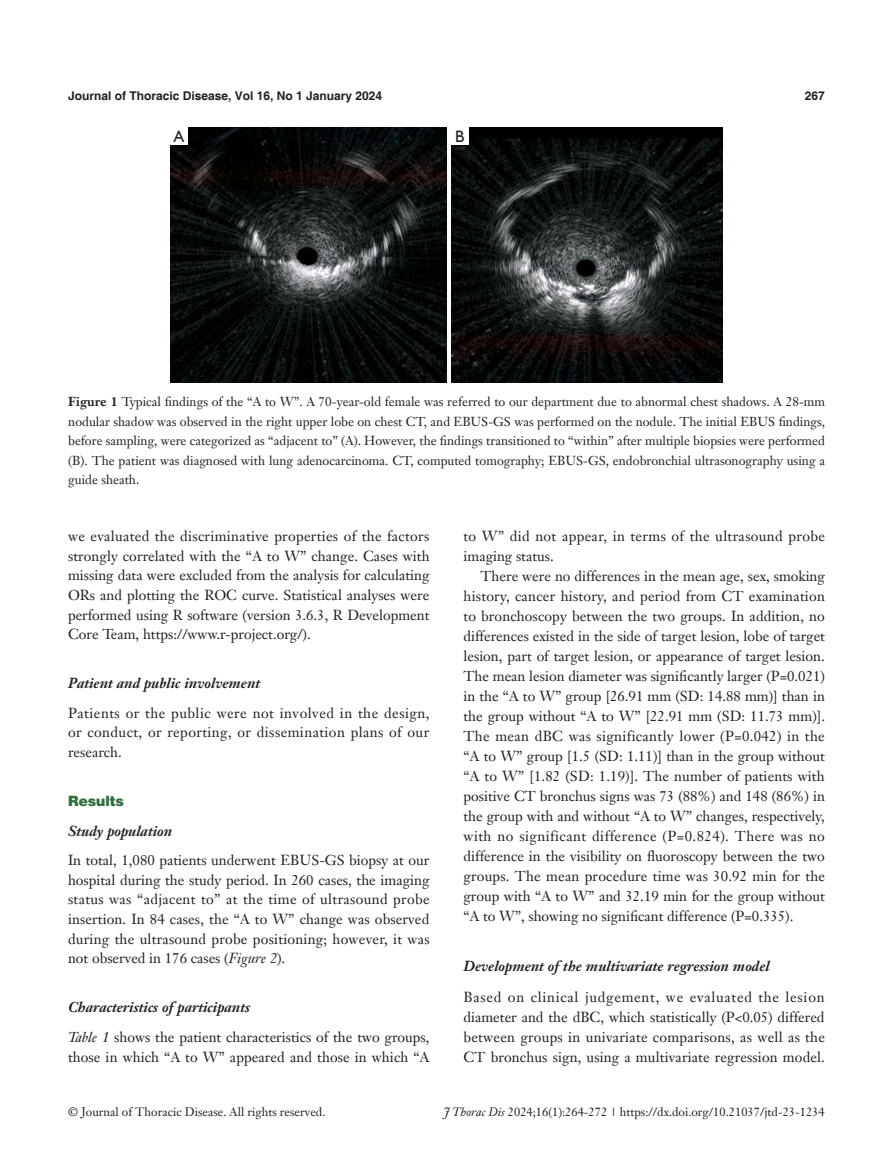
<style>
.page{position:relative;width:893px;height:1170px;background:#fff}
.page>*{position:absolute;margin:0;border:0;box-sizing:border-box;transform-origin:0 0}
.t1{font:16.5px "Humanist 521 BT";color:#231f20}
.t2{font:14.25px/20px "Janson Text LT";letter-spacing:.005em;color:#231f20;text-align:justify}
._2ji-6_5{font:italic 700 14.25px "Janson Text LT";color:#231f20}
.t3{font:14.25px/20px "Janson Text LT";letter-spacing:.025em;color:#231f20}
._1ji-6_5{font:900 14.25px "Helvetica";color:#30703e}
.t4{font:12.75px/19.5px "Janson Text LT";color:#231f20;text-align:justify}
.t5{font:12px "Janson Text LT";color:#231f20}
.t6{font:700 12px "Helvetica";color:#231f20}
.s1{font-weight:700}
.s2{font-style:italic}
</style>
<div class="page">
<img style="left:171px;top:128px;width:276px;height:254px">
<img style="left:452px;top:128px;width:271px;height:254px">
<div style="left:452px;top:128px;width:17px;height:17px;background:#fff"></div>
<div style="left:171px;top:128px;width:17px;height:17px;background:#fff"></div>
<p class="t6" style="left:68px;top:88px;width:316px">Journal of Thoracic Disease, Vol 16, No 1 January 2024</p>
<p class="t6" style="left:805px;top:88px;width:22px">267</p>
<p class="t1" style="left:174px;top:126px;width:12px">A</p>
<p class="t1" style="left:455px;top:126px;width:11px">B</p>
<p class="t4" style="left:68px;top:392px;width:758px"><span class="s1">Figure 1</span> Typical findings of the “A to W”. A 70-year-old female was referred to our department due to abnormal chest shadows. A 28-mm nodular shadow was observed in the right upper lobe on chest CT, and EBUS-GS was performed on the nodule. The initial EBUS findings, before sampling, were categorized as “adjacent to” (A). However, the findings transitioned to “within” after multiple biopsies were performed (B). The patient was diagnosed with lung adenocarcinoma. CT, computed tomography; EBUS-GS, endobronchial ultrasonography using a guide sheath.</p>
<p class="t2" style="left:68px;top:526px;width:363px">we evaluated the discriminative properties of the factors strongly correlated with the “A to W” change. Cases with missing data were excluded from the analysis for calculating ORs and plotting the ROC curve. Statistical analyses were performed using R software (version 3.6.3, R Development Core Team, https://www.r-project.org/).</p>
<p class="_2ji-6_5" style="left:68px;top:674px;width:194px">Patient and public involvement</p>
<p class="t2" style="left:68px;top:702px;width:363px">Patients or the public were not involved in the design, or conduct, or reporting, or dissemination plans of our research.</p>
<p class="_1ji-6_5" style="left:68px;top:791px;width:58px">Results</p>
<p class="_2ji-6_5" style="left:68px;top:821px;width:106px">Study population</p>
<p class="t2" style="left:68px;top:850px;width:363px">In total, 1,080 patients underwent EBUS-GS biopsy at our hospital during the study period. In 260 cases, the imaging status was “adjacent to” at the time of ultrasound probe insertion. In 84 cases, the “A to W” change was observed during the ultrasound probe positioning; however, it was not observed in 176 cases (<span class="s2">Figure 2</span>).</p>
<p class="_2ji-6_5" style="left:68px;top:998px;width:184px">Characteristics of participants</p>
<p class="t2" style="left:68px;top:1026px;width:363px"><span class="s2">Table 1</span> shows the patient characteristics of the two groups, those in which “A to W” appeared and those in which “A</p>
<p class="t3" style="left:463px;top:526px;width:363px">to W” did not appear, in terms of the ultrasound probe imaging status.</p>
<p class="t2" style="left:463px;top:566px;width:363px;text-indent:17px">There were no differences in the mean age, sex, smoking history, cancer history, and period from CT examination to bronchoscopy between the two groups. In addition, no differences existed in the side of target lesion, lobe of target lesion, part of target lesion, or appearance of target lesion.<br>The mean lesion diameter was significantly larger (P=0.021) in the “A to W” group [26.91 mm (SD: 14.88 mm)] than in the group without “A to W” [22.91 mm (SD: 11.73 mm)].<br>The mean dBC was significantly lower (P=0.042) in the “A to W” group [1.5 (SD: 1.11)] than in the group without “A to W” [1.82 (SD: 1.19)]. The number of patients with positive CT bronchus signs was 73 (88%) and 148 (86%) in the group with and without “A to W” changes, respectively, with no significant difference (P=0.824). There was no difference in the visibility on fluoroscopy between the two groups. The mean procedure time was 30.92 min for the group with “A to W” and 32.19 min for the group without “A to W”, showing no significant difference (P=0.335).</p>
<p class="_2ji-6_5" style="left:463px;top:956px;width:308px">Development of the multivariate regression model</p>
<p class="t2" style="left:463px;top:986px;width:363px">Based on clinical judgement, we evaluated the lesion diameter and the dBC, which statistically (P&lt;0.05) differed between groups in univariate comparisons, as well as the CT bronchus sign, using a multivariate regression model.</p>
<p class="t5" style="left:68px;top:1104px;width:259px">© Journal of Thoracic Disease. All rights reserved.</p>
<p class="t5" style="left:444px;top:1104px;width:382px"><span class="s2">J Thorac Dis</span> 2024;16(1):264-272 | https://dx.doi.org/10.21037/jtd-23-1234</p>
</div>
